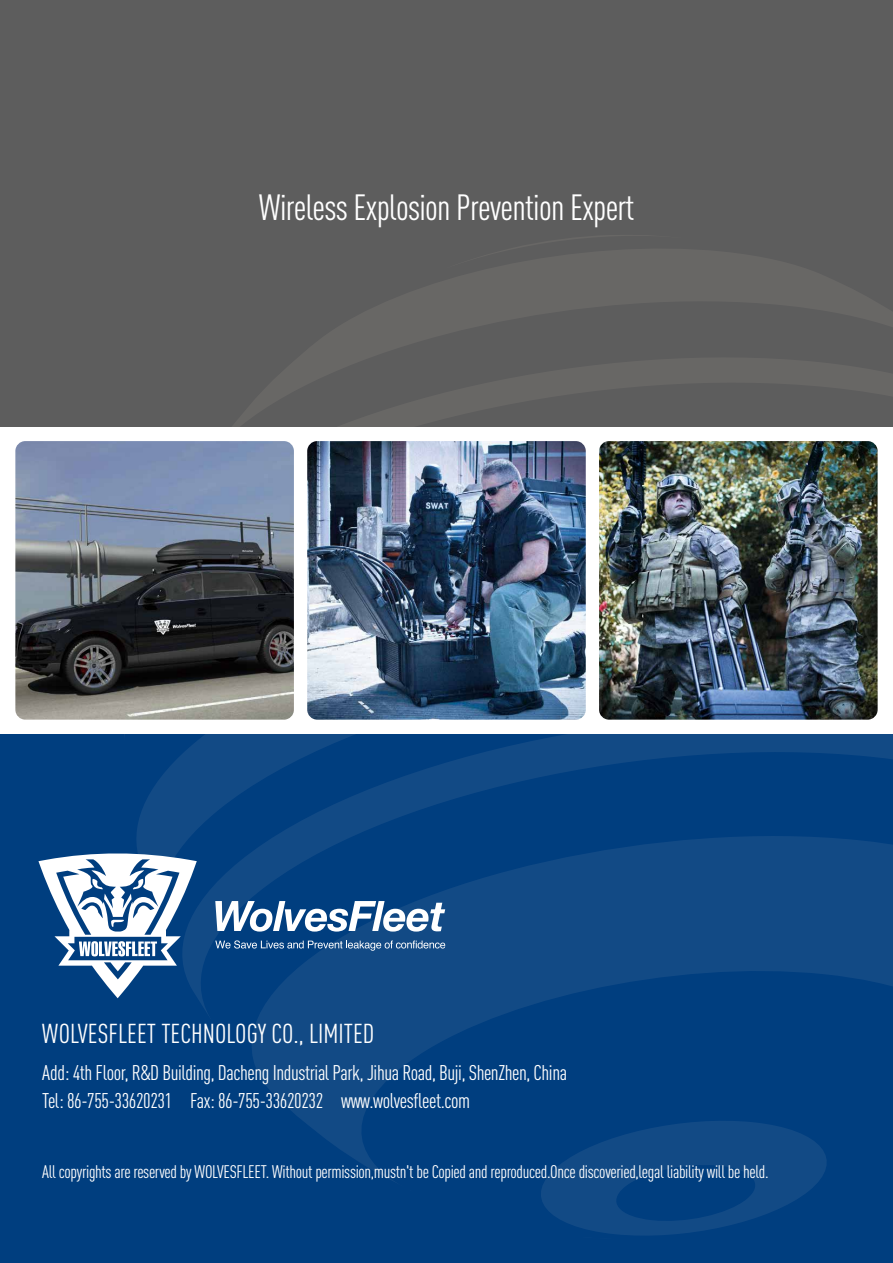
<style>
.page{position:relative;width:893px;height:1263px;background:#fff}
.page>*{position:absolute;margin:0;border:0;box-sizing:border-box;transform-origin:0 0}
.t1{font:36px "DIN Cond";letter-spacing:-.02em;color:#fff}
.t2{font:27px "DIN Cond";color:#fff}
.t3{font:21px/28.2px "DIN Cond";letter-spacing:-.02em;color:#fff}
.t4{font:18px "DIN Cond";letter-spacing:-.02em;color:#fff}
</style>
<div class="page">
<div style="left:0;top:734px;width:893px;height:529px;background:#003e7f"></div>
<div style="left:0;top:0;width:893px;height:734px;background:#5d5d5d"></div>
<svg style="left:512px;top:235px;width:113px;height:14px"></svg>
<svg style="left:300px;top:249px;width:593px;height:108px"></svg>
<svg style="left:232px;top:357px;width:661px;height:70px"></svg>
<svg style="left:136px;top:733px;width:46px;height:118px;fill:#124a85"></svg>
<svg style="left:182px;top:733px;width:711px;height:281px"></svg>
<svg style="left:252px;top:836px;width:641px;height:346px"></svg>
<svg style="left:541px;top:1121px;width:286px;height:115px"></svg>
<div style="left:0;top:427px;width:893px;height:306px;background:#fff"></div>
<img style="left:307px;top:441px;width:279px;height:279px">
<img style="left:599px;top:441px;width:279px;height:279px">
<img style="left:15px;top:441px;width:279px;height:279px">
<svg style="left:38px;top:851px;width:159px;height:147px"></svg>
<svg style="left:215px;top:901px;width:230px;height:30px"></svg>
<svg style="left:215px;top:940px;width:230px;height:11px"></svg>
<h1 class="t1" style="left:259px;top:186px;width:377px">Wireless Explosion Prevention Expert</h1>
<p class="t2" style="left:42px;top:1017px;width:334px">WOLVESFLEET TECHNOLOGY CO., LIMITED</p>
<p class="t3" style="left:42px;top:1058px;width:526px">Add: 4th Floor, R&amp;D Building, Dacheng Industrial Park, Jihua Road, Buji, ShenZhen, China<br>Tel: 86-755-33620231 Fax: 86-755-33620232 www.wolvesfleet.com</p>
<p class="t4" style="left:42px;top:1161px;width:728px">All copyrights are reserved by WOLVESFLEET. Without permission,mustn't be Copied and reproduced.Once discoveried,legal liability will be held.</p>
</div>
